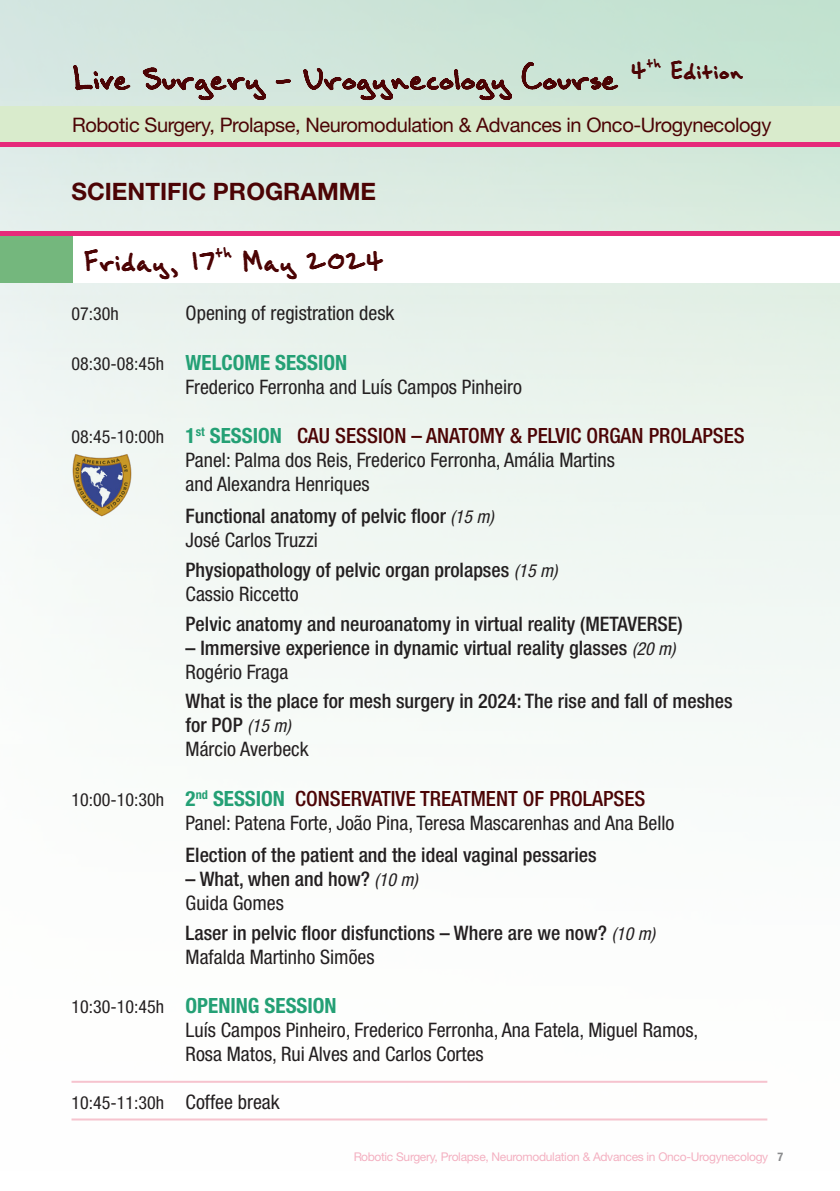
<style>
.page{position:relative;width:840px;height:1191px;background:#fff}
.page>*{position:absolute;margin:0;border:0;box-sizing:border-box;transform-origin:0 0}
.t1{font:52.4px "Brown Bag Lunch";letter-spacing:-.025em;color:#4c0405}
.t2{font:42px "Brown Bag Lunch";color:#4c0405}
.t3{font:700 24px "Helvetica Neue LT Std";color:#4c0405}
.t4{font:500 condensed 21px "Helvetica Neue LT Std";color:#4c0405}
.t5{font:700 condensed 21px "Helvetica Neue LT Std";color:#24a075}
.t6{font:500 condensed 20px/24px "Helvetica Neue LT Std";color:#231f20}
.t7{font:condensed 20px/24px "Helvetica Neue LT Std";color:#231f20}
.t8{font:20px "Helvetica Neue LT Std";letter-spacing:-.02em;color:#4c0405}
.t9{font:condensed 18px "Helvetica Neue LT Std";color:#231f20}
.t10{font:12px "Helvetica Neue LT Std";letter-spacing:-.025em;color:#f19db2}
.s1{font-weight:400;font-size:18px;color:#231f20}
.s2{font-weight:700;color:#24a075}
.s3{font-weight:400;font-style:italic;font-size:18px}
.s4{font-size:20px}
.s5{font-weight:700;font-stretch:condensed;color:#6c6d70}
</style>
<div class="page">
<div style="left:0;top:74px;width:839px;height:1117px;background:linear-gradient(to bottom,#ddeae2,#fff)"></div>
<div style="left:0;top:106px;width:839px;height:36px;background:#d9ebcc"></div>
<hr style="left:0;top:142px;width:839px;height:4px;background:#e6297a">
<hr style="left:71px;top:1118px;width:695px;height:2px;background:#f6c3ce">
<hr style="left:71px;top:1080px;width:695px;height:2px;background:#f6c3ce">
<div style="left:0;top:231px;width:839px;height:48px;background:linear-gradient(to right,#e6297a,#e6297a)"></div>
<div style="left:65px;top:237px;width:774px;height:46px;background:#fff"></div>
<div style="left:0;top:237px;width:72px;height:46px;background:#74b77d"></div>
<img style="left:71px;top:453px;width:63px;height:63px">
<p class="t1" style="left:72px;top:49px;width:673px">Live Surgery - Urogynecology Course <sup>4</sup><sup>th</sup> <sup>Edition</sup></p>
<p class="t8" style="left:72px;top:113px;width:700px">Robotic Surgery, Prolapse, Neuromodulation &amp; Advances in Onco-Urogynecology</p>
<p class="t3" style="left:71px;top:177px;width:306px">SCIENTIFIC PROGRAMME</p>
<p class="t2" style="left:84px;top:239px;width:301px">Friday, 17<sup>th</sup> May 2024</p>
<p class="t9" style="left:71px;top:303px;width:49px">07:30h</p>
<p class="t7" style="left:185px;top:301px;width:210px">Opening of registration desk</p>
<p class="t5" style="left:71px;top:349px;width:277px"><span class="s1">08:30-08:45h</span> WELCOME SESSION</p>
<p class="t7" style="left:185px;top:374px;width:337px">Frederico Ferronha and Luís Campos Pinheiro</p>
<p class="t4" style="left:71px;top:423px;width:674px"><span class="s1">08:45-10:00h</span> <span class="s2">1</span><sup>st</sup> <span class="s2">SESSION</span> CAU SESSION – ANATOMY &amp; PELVIC ORGAN PROLAPSES</p>
<p class="t7" style="left:185px;top:447px;width:430px">Panel: Palma dos Reis, Frederico Ferronha, Amália Martins and Alexandra Henriques</p>
<p class="t6" style="left:185px;top:504px;width:309px">Functional anatomy of pelvic floor <span class="s3">(15 m)</span></p>
<p class="t7" style="left:185px;top:528px;width:134px">José Carlos Truzzi</p>
<p class="t6" style="left:185px;top:557px;width:373px">Physiopathology of pelvic organ prolapses <span class="s3">(15 m)</span></p>
<p class="t7" style="left:185px;top:582px;width:114px">Cassio Riccetto</p>
<p class="t6" style="left:185px;top:611px;width:498px">Pelvic anatomy and neuroanatomy in virtual reality (METAVERSE)</p>
<p class="t6" style="left:185px;top:635px;width:491px">– Immersive experience in dynamic virtual reality glasses <span class="s3">(20 m)</span></p>
<p class="t7" style="left:185px;top:659px;width:104px">Rogério Fraga</p>
<p class="t6" style="left:185px;top:689px;width:548px">What is the place for mesh surgery in 2024: The rise and fall of meshes for POP <span class="s3">(15 m)</span></p>
<p class="t7" style="left:185px;top:737px;width:124px">Márcio Averbeck</p>
<p class="t4" style="left:71px;top:785px;width:575px"><span class="s1">10:00-10:30h</span> <span class="s2">2</span><sup>nd</sup> <span class="s2">SESSION</span> CONSERVATIVE TREATMENT OF PROLAPSES</p>
<p class="t7" style="left:185px;top:810px;width:490px">Panel: Patena Forte, João Pina, Teresa Mascarenhas and Ana Bello</p>
<p class="t6" style="left:185px;top:843px;width:412px">Election of the patient and the ideal vaginal pessaries</p>
<p class="t6" style="left:185px;top:867px;width:233px">– What, when and how? <span class="s3">(10 m)</span></p>
<p class="t7" style="left:185px;top:891px;width:100px">Guida Gomes</p>
<p class="t6" style="left:185px;top:920px;width:470px">Laser in pelvic floor disfunctions – Where are we now? <span class="s3">(10 m)</span></p>
<p class="t7" style="left:185px;top:944px;width:190px">Mafalda Martinho Simões</p>
<p class="t5" style="left:71px;top:993px;width:266px"><span class="s1">10:30-10:45h</span> OPENING SESSION</p>
<p class="t7" style="left:185px;top:1018px;width:514px">Luís Campos Pinheiro, Frederico Ferronha, Ana Fatela, Miguel Ramos,<br>Rosa Matos, Rui Alves and Carlos Cortes</p>
<p class="t9" style="left:71px;top:1092px;width:209px">10:45-11:30h <span class="s4">Coffee break</span></p>
<p class="t10" style="left:353px;top:1149px;width:431px">Robotic Surgery, Prolapse, Neuromodulation &amp; Advances in Onco-Urogynecology <span class="s5">7</span></p>
</div>
